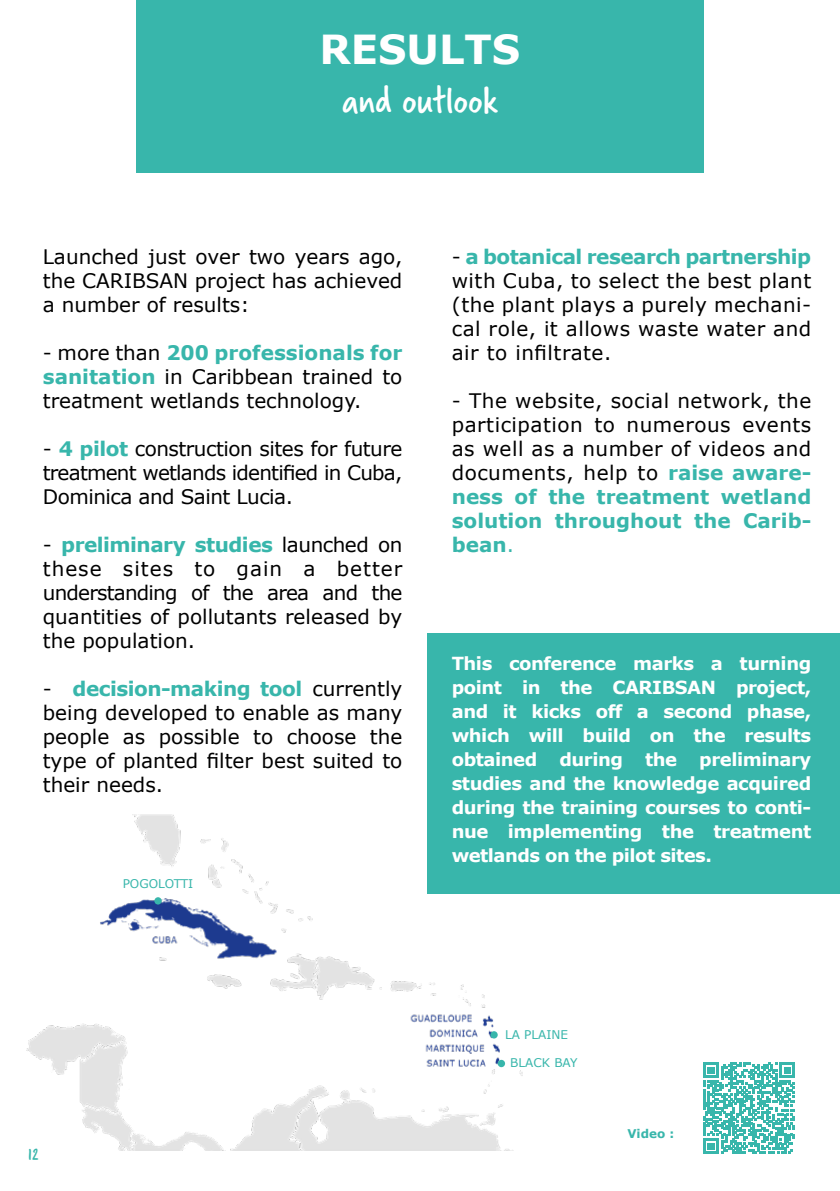
<style>
.page{position:relative;width:840px;height:1191px;background:#fff}
.page>*{position:absolute;margin:0;border:0;box-sizing:border-box;transform-origin:0 0}
.t1{font:40px "Verveine";color:#fff}
.t2{font:700 40px "Verdana";color:#fff}
.t3{font:20px/24px "Verdana";color:#000;text-align:justify}
.t4{font:700 18px/24px "Verdana";letter-spacing:-.025em;color:#fff;text-align:justify}
.t5{font:18px "Verveine";color:#38b6ab}
.t6{font:12px "Verdana";color:#38b6ab}
.t7{font:700 12px "Verdana";color:#38b6ab}
.s1{font-weight:700;color:#38b6ab}
.s2{color:#38b6ab}
</style>
<div class="page">
<div style="left:136px;top:0;width:567px;height:173px;background:#38b6ab"></div>
<img style="left:27px;top:815px;width:495px;height:335px">
<div style="left:427px;top:633px;width:412px;height:261px;background:#38b6ab"></div>
<div style="left:154px;top:897px;width:8px;height:7px;background:#38b6ab;border-radius:50%"></div>
<div style="left:490px;top:1031px;width:7px;height:7px;background:#38b6ab;border-radius:50%"></div>
<svg style="left:497px;top:1059px;width:8px;height:8px"></svg>
<svg style="left:703px;top:1062px;width:91px;height:92px"></svg>
<h1 class="t2" style="left:319px;top:24px;width:202px">RESULTS</h1>
<h1 class="t1" style="left:342px;top:73px;width:157px">and outlook</h1>
<p class="t3" style="left:43px;top:245px;width:361px">Launched just over two years ago, the CARIBSAN project has achieved a number of results:</p>
<p class="t3" style="left:43px;top:341px;width:361px">- more than <span class="s1">200 professionals for sanitation</span> in Caribbean trained to treatment wetlands technology.</p>
<p class="t3" style="left:43px;top:437px;width:361px">- <span class="s1">4 pilot</span> construction sites for future treatment wetlands identified in Cuba, Dominica and Saint Lucia.</p>
<p class="t3" style="left:43px;top:533px;width:361px">- <span class="s1">preliminary studies</span> launched on these sites to gain a better understanding of the area and the quantities of pollutants released by the population.</p>
<p class="t3" style="left:43px;top:677px;width:361px">- <span class="s1">decision-making tool</span> currently being developed to enable as many people as possible to choose the type of planted filter best suited to their needs.</p>
<p class="t6" style="left:123px;top:876px;width:72px">POGOLOTTI</p>
<p class="t3" style="left:451px;top:245px;width:361px">- <span class="s1">a botanical research partnership </span>with Cuba, to select the best plant (the plant plays a purely mechani&shy;cal role, it allows waste water and air to infiltrate.</p>
<p class="t3" style="left:451px;top:389px;width:361px">- The website, social network, the participation to numerous events as well as a number of videos and documents, help to <span class="s1">raise aware&shy;ness of the treatment wetland solution throughout the Carib&shy;bean</span><span class="s2">.</span></p>
<p class="t4" style="left:451px;top:651px;width:361px">This conference marks a turning point in the CARIBSAN project, and it kicks off a second phase, which will build on the results obtained during the preliminary studies and the knowledge acquired during the training courses to conti&shy;nue implementing the treatment wetlands on the pilot sites.</p>
<p class="t5" style="left:28px;top:1141px;width:12px">12</p>
<p class="t6" style="left:505px;top:1027px;width:64px">LA PLAINE</p>
<p class="t6" style="left:510px;top:1055px;width:69px">BLACK BAY</p>
<p class="t7" style="left:627px;top:1126px;width:48px">Video :</p>
</div>
